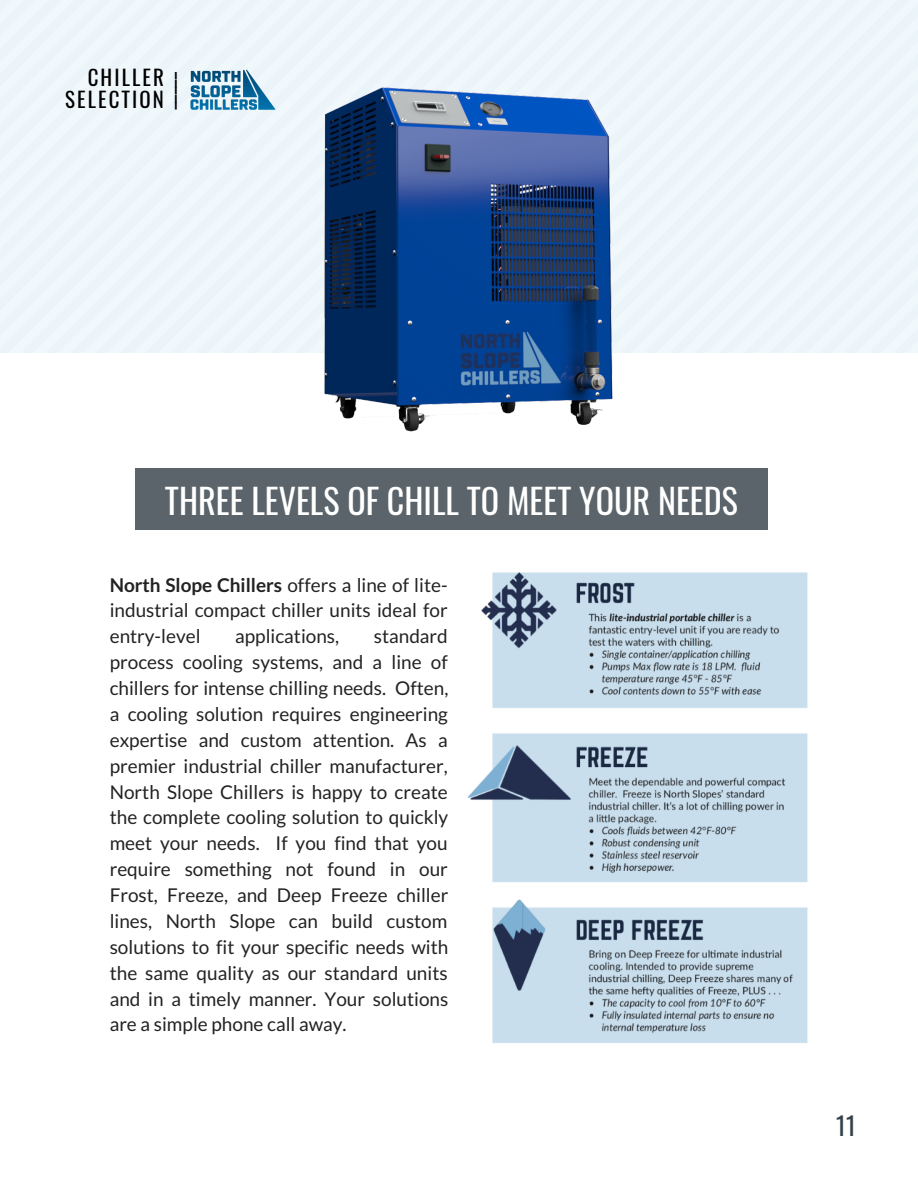
<style>
.page{position:relative;width:918px;height:1188px;background:#fff}
.page>*{position:absolute;margin:0;border:0;box-sizing:border-box;transform-origin:0 0}
.t1{font:34.05px "Oswald";color:#fff}
.t2{font:24.9px "Oswald";color:#354149}
.t3{font:21.75px "Oswald";color:#000}
.t4{font:21px "Oswald";letter-spacing:.1em;color:#000}
.t5{font:19.05px/25.8px "Lato";color:#222;text-align:justify}
.s1{font-weight:700}
</style>
<div class="page">
<img style="left:180px;top:59px;width:100px;height:62px">
<div style="left:135px;top:469px;width:632px;height:61px;background:#5a646a"></div>
<img style="left:467px;top:572px;width:341px;height:471px">
<img style="left:280px;top:58px;width:386px;height:374px">
<p class="t4" style="left:88px;top:61px;width:78px">CHILLER</p>
<p class="t4" style="left:65px;top:82px;width:100px">SELECTION</p>
<p class="t3" style="left:204px;top:72px;width:39px;rotate:90deg">_____</p>
<p class="t1" style="left:165px;top:474px;width:574px">THREE LEVELS OF CHILL TO MEET YOUR NEEDS</p>
<p class="t5" style="left:110px;top:571px;width:339px"><span class="s1">North Slope Chillers</span> offers a line of lite&shy;industrial compact chiller units ideal for entry-level</p>
<p class="t5" style="left:110px;top:623px;width:340px;text-indent:264px">standard process cooling systems, and a line of chillers for intense chilling needs. Often, a cooling solution requires engineering expertise and custom attention. As a premier industrial chiller manufacturer, North Slope Chillers is happy to create the complete cooling solution to quickly meet your needs. If you find that you require something not found in our Frost, Freeze, and Deep Freeze chiller lines, North Slope can build custom solutions to fit your specific needs with the same quality as our standard units and in a timely manner. Your solutions are a simple phone call away.</p>
<p class="t5" style="left:235px;top:623px;width:106px">applications,</p>
<p class="t2" style="left:836px;top:1106px;width:21px">11</p>
</div>
